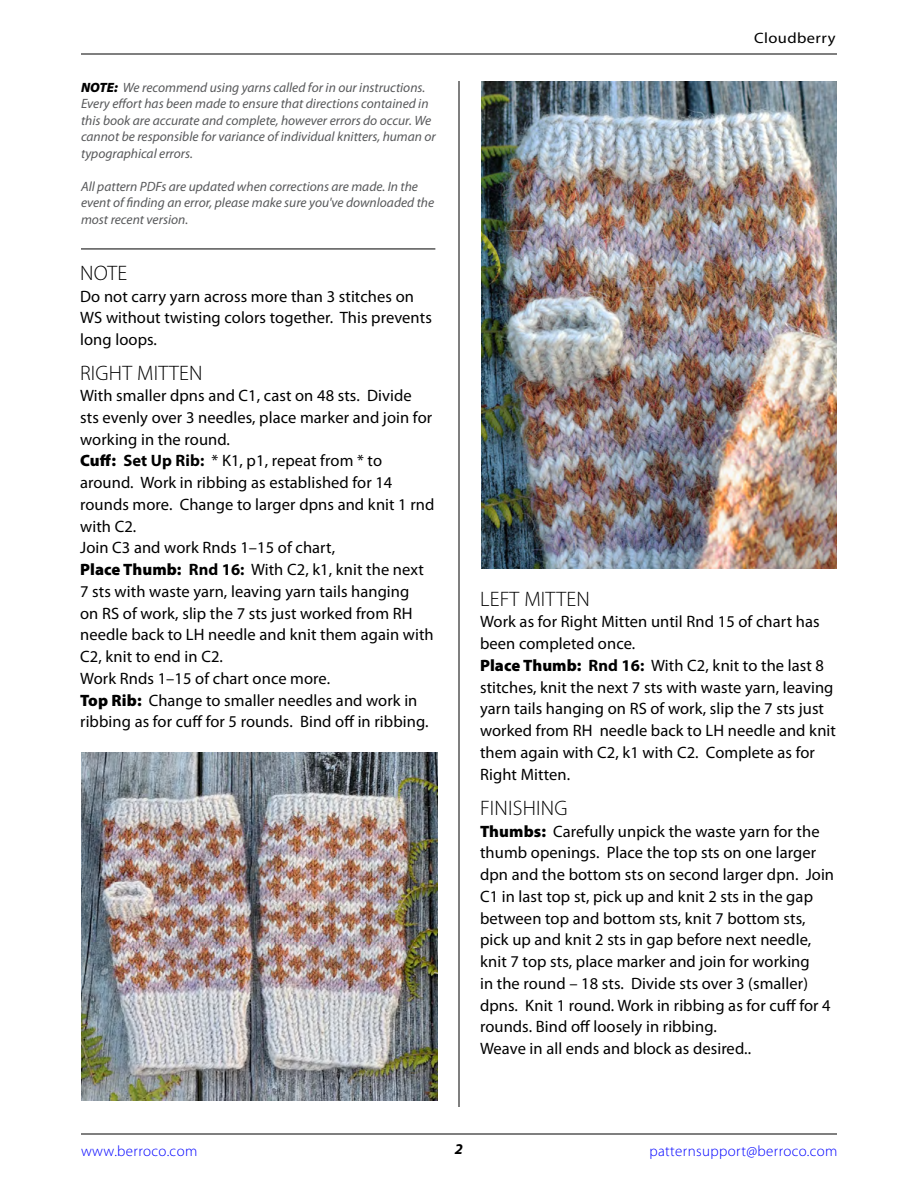
<style>
.page{position:relative;width:918px;height:1188px;background:#fff}
.page>*{position:absolute;margin:0;border:0;box-sizing:border-box;transform-origin:0 0}
.t1{font:300 21px "Myriad Pro";letter-spacing:.01em;color:#000}
.t2{font:16.5px/21.8px "Myriad Pro";letter-spacing:.005em;color:#000}
.t3{font:300 15px "Myriad Pro";letter-spacing:.025em;color:#00f}
.t4{font:15px "Myriad Pro";letter-spacing:.025em;color:#000;scale:1.1 1}
.t5{font:italic 700 15px "Myriad Pro";color:#000}
.t6{font:italic 13.5px/16.5px "Myriad Pro";color:#58595b}
.s1{font-weight:900;color:#000}
.s2{font-weight:900}
.s3{font-weight:700}
</style>
<div class="page">
<hr style="left:81px;top:1134px;width:756px;height:1px;background:#000">
<hr style="left:81px;top:54px;width:756px;height:1px;background:#000">
<hr style="left:81px;top:249px;width:354px;height:1px;background:#000">
<img style="left:481px;top:82px;width:356px;height:486px">
<hr style="left:459px;top:81px;width:1px;height:1026px;background:#000">
<img style="left:81px;top:752px;width:357px;height:349px">
<p class="t6" style="left:81px;top:79px;width:356px"><span class="s1">NOTE:</span> We recommend using yarns called for in our instructions.<br>Every effort has been made to ensure that directions contained in this book are accurate and complete, however errors do occur. We cannot be responsible for variance of individual knitters, human or typographical errors.</p>
<p class="t6" style="left:81px;top:178px;width:355px">All pattern PDFs are updated when corrections are made. In the event of finding an error, please make sure you've downloaded the most recent version.</p>
<p class="t1" style="left:80px;top:260px;width:49px">NOTE</p>
<p class="t2" style="left:80px;top:285px;width:353px">Do not carry yarn across more than 3 stitches on<br>WS without twisting colors together. This prevents long loops.</p>
<p class="t1" style="left:80px;top:360px;width:124px">RIGHT MITTEN</p>
<p class="t2" style="left:80px;top:385px;width:356px">With smaller dpns and C1, cast on 48 sts. Divide<br>sts evenly over 3 needles, place marker and join for working in the round.<br><span class="s2">Cuff:</span> <span class="s3">Set Up Rib:</span> * K1, p1, repeat from * to around. Work in ribbing as established for 14 rounds more. Change to larger dpns and knit 1 rnd with C2.<br>Join C3 and work Rnds 1–15 of chart,<br><span class="s2">Place Thumb:</span> <span class="s3">Rnd 16:</span> With C2, k1, knit the next 7 sts with waste yarn, leaving yarn tails hanging<br>on RS of work, slip the 7 sts just worked from RH needle back to LH needle and knit them again with C2, knit to end in C2.<br>Work Rnds 1–15 of chart once more.<br><span class="s2">Top Rib:</span> Change to smaller needles and work in ribbing as for cuff for 5 rounds. Bind off in ribbing.</p>
<p class="t4" style="left:754px;top:29px;width:75px">Cloudberry</p>
<p class="t1" style="left:480px;top:586px;width:111px">LEFT MITTEN</p>
<p class="t2" style="left:480px;top:611px;width:357px">Work as for Right Mitten until Rnd 15 of chart has been completed once.<br><span class="s2">Place Thumb:</span> <span class="s3">Rnd 16:</span> With C2, knit to the last 8 stitches, knit the next 7 sts with waste yarn, leaving yarn tails hanging on RS of work, slip the 7 sts just worked from RH needle back to LH needle and knit them again with C2, k1 with C2. Complete as for Right Mitten.</p>
<p class="t1" style="left:480px;top:795px;width:89px">FINISHING</p>
<p class="t2" style="left:480px;top:820px;width:356px"><span class="s2">Thumbs:</span> Carefully unpick the waste yarn for the thumb openings. Place the top sts on one larger dpn and the bottom sts on second larger dpn. Join C1 in last top st, pick up and knit 2 sts in the gap between top and bottom sts, knit 7 bottom sts, pick up and knit 2 sts in gap before next needle, knit 7 top sts, place marker and join for working<br>in the round – 18 sts. Divide sts over 3 (smaller) dpns. Knit 1 round. Work in ribbing as for cuff for 4 rounds. Bind off loosely in ribbing.<br>Weave in all ends and block as desired..</p>
<p class="t3" style="left:81px;top:1142px;width:118px">www.berroco.com</p>
<p class="t5" style="left:455px;top:1139px;width:10px">2</p>
<p class="t3" style="left:649px;top:1142px;width:190px">patternsupport@berroco.com</p>
</div>
